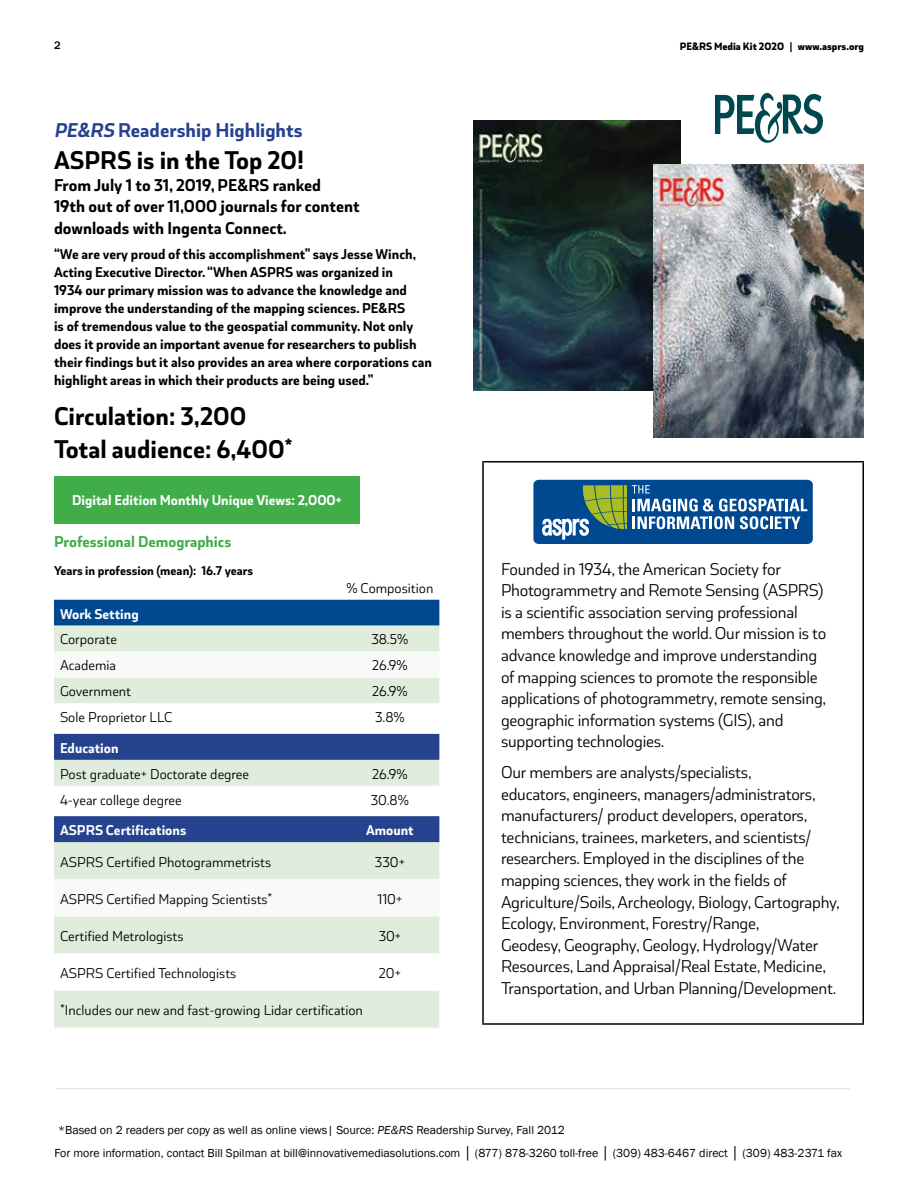
<style>
.page{position:relative;width:918px;height:1188px;background:#fff}
.page>*{position:absolute;margin:0;border:0;box-sizing:border-box;transform-origin:0 0}
.t1{font:700 27px/32.4px "Coversans";color:#000}
.t2{font:700 21px "Coversans";color:#24428e}
.t3{font:18px/21.6px "Coversans";letter-spacing:-.015em;color:#000}
.t4{font:700 18px/21.6px "Coversans";color:#000}
.t5{font:700 16.5px "Coversans";color:#41ad49}
.t6{font:700 15px/18px "Coversans";color:#000}
.t7{font:15px "Coversans";color:#000}
.t8{font:700 15px "Coversans";color:#fff}
.t9{font:700 13.5px "Coversans";color:#000}
.t10{font:12px "Franklin Gothic";color:#000}
.t11{font:800 11.25px "Coversans";color:#000}
.t12{font:500 11.25px "Franklin Gothic";color:#000}
.s1{font-style:italic}
</style>
<div class="page">
<img style="left:473px;top:120px;width:208px;height:270px">
<hr style="left:56px;top:1088px;width:795px;height:1px;background:#dcddde">
<div style="left:54px;top:476px;width:306px;height:47px;background:#41ad49"></div>
<div style="left:54px;top:600px;width:385px;height:26px;background:#004990"></div>
<div style="left:54px;top:626px;width:385px;height:402px;background:#e1eddc"></div>
<svg style="left:54px;top:652px;width:385px;height:51px;fill:#f3f8f2"></svg>
<svg style="left:54px;top:703px;width:385px;height:288px"></svg>
<div style="left:54px;top:734px;width:385px;height:26px;background:#24428e"></div>
<div style="left:54px;top:816px;width:385px;height:26px;background:#24428e"></div>
<hr style="left:482px;top:461px;width:382px;height:2px;background:#000">
<hr style="left:482px;top:463px;width:2px;height:560px;background:#000">
<hr style="left:862px;top:463px;width:2px;height:560px;background:#000">
<hr style="left:482px;top:1023px;width:382px;height:2px;background:#000">
<div style="left:533px;top:480px;width:280px;height:64px;background:#004990;border-radius:5px"></div>
<svg style="left:542px;top:485px;width:265px;height:55px"></svg>
<img style="left:653px;top:165px;width:210px;height:273px">
<svg style="left:715px;top:93px;width:108px;height:50px"></svg>
<p class="t12" style="left:54px;top:38px;width:8px">2</p>
<p class="t11" style="left:680px;top:40px;width:186px">PE&amp;RS Media Kit 2020 | www.asprs.org</p>
<p class="t2" style="left:54px;top:118px;width:250px"><span class="s1">PE&amp;RS</span> Readership Highlights</p>
<h1 class="t1" style="left:54px;top:144px;width:252px">ASPRS is in the Top 20!</h1>
<p class="t4" style="left:54px;top:174px;width:307px">From July 1 to 31, 2019, PE&amp;RS ranked<br>19th out of over 11,000 journals for content downloads with Ingenta Connect.</p>
<p class="t6" style="left:54px;top:246px;width:380px">“We are very proud of this accomplishment” says Jesse Winch, Acting Executive Director. “When ASPRS was organized in<br>1934 our primary mission was to advance the knowledge and improve the understanding of the mapping sciences. PE&amp;RS<br>is of tremendous value to the geospatial community. Not only does it provide an important avenue for researchers to publish their findings but it also provides an area where corporations can highlight areas in which their products are being used.”</p>
<h1 class="t1" style="left:54px;top:401px;width:240px">Circulation: 3,200<br>Total audience: 6,400*</h1>
<p class="t8" style="left:72px;top:492px;width:271px">Digital Edition Monthly Unique Views: 2,000+</p>
<p class="t5" style="left:54px;top:532px;width:179px">Professional Demographics</p>
<p class="t9" style="left:54px;top:563px;width:201px">Years in profession (mean): 16.7 years</p>
<p class="t7" style="left:346px;top:580px;width:88px">% Composition</p>
<p class="t8" style="left:60px;top:605px;width:80px">Work Setting</p>
<p class="t7" style="left:60px;top:631px;width:58px">Corporate</p>
<p class="t7" style="left:371px;top:631px;width:39px">38.5%</p>
<p class="t7" style="left:60px;top:657px;width:58px">Academia</p>
<p class="t7" style="left:372px;top:657px;width:37px">26.9%</p>
<p class="t7" style="left:60px;top:683px;width:73px">Government</p>
<p class="t7" style="left:372px;top:683px;width:37px">26.9%</p>
<p class="t7" style="left:60px;top:709px;width:114px">Sole Proprietor LLC</p>
<p class="t7" style="left:375px;top:709px;width:31px">3.8%</p>
<p class="t8" style="left:60px;top:739px;width:60px">Education</p>
<p class="t7" style="left:60px;top:765px;width:191px">Post graduate+ Doctorate degree</p>
<p class="t7" style="left:372px;top:765px;width:37px">26.9%</p>
<p class="t7" style="left:60px;top:791px;width:123px">4-year college degree</p>
<p class="t7" style="left:371px;top:791px;width:40px">30.8%</p>
<p class="t8" style="left:60px;top:821px;width:128px">ASPRS Certifications</p>
<p class="t8" style="left:366px;top:821px;width:49px">Amount</p>
<p class="t7" style="left:60px;top:853px;width:213px">ASPRS Certified Photogrammetrists</p>
<p class="t7" style="left:375px;top:853px;width:31px">330+</p>
<p class="t7" style="left:60px;top:890px;width:214px">ASPRS Certified Mapping Scientists*</p>
<p class="t7" style="left:378px;top:890px;width:26px">110+</p>
<p class="t7" style="left:60px;top:927px;width:125px">Certified Metrologists</p>
<p class="t7" style="left:379px;top:927px;width:24px">30+</p>
<p class="t7" style="left:60px;top:965px;width:178px">ASPRS Certified Technologists</p>
<p class="t7" style="left:379px;top:965px;width:24px">20+</p>
<p class="t7" style="left:60px;top:1002px;width:304px">*Includes our new and fast-growing Lidar certification</p>
<p class="t3" style="left:501px;top:558px;width:327px">Founded in 1934, the American Society for Photogrammetry and Remote Sensing (ASPRS) is a scientific association serving professional members throughout the world. Our mission is to advance knowledge and improve understanding of mapping sciences to promote the responsible applications of photogrammetry, remote sensing, geographic information systems (GIS), and supporting technologies.</p>
<p class="t3" style="left:501px;top:761px;width:341px">Our members are analysts/specialists,<br>educators, engineers, managers/administrators, manufacturers/ product developers, operators, technicians, trainees, marketers, and scientists/ researchers. Employed in the disciplines of the mapping sciences, they work in the fields of Agriculture/Soils, Archeology, Biology, Cartography, Ecology, Environment, Forestry/Range,<br>Geodesy, Geography, Geology, Hydrology/Water Resources, Land Appraisal/Real Estate, Medicine, Transportation, and Urban Planning/Development.</p>
<p class="t10" style="left:58px;top:1123px;width:508px">*Based on 2 readers per copy as well as online views| Source: <span class="s1">PE&amp;RS</span> Readership Survey, Fall 2012</p>
<p class="t10" style="left:54px;top:1145px;width:789px">For more information, contact Bill Spilman at bill@innovativemediasolutions.com │ (877) 878-3260 toll-free │ (309) 483-6467 direct │ (309) 483-2371 fax</p>
</div>
